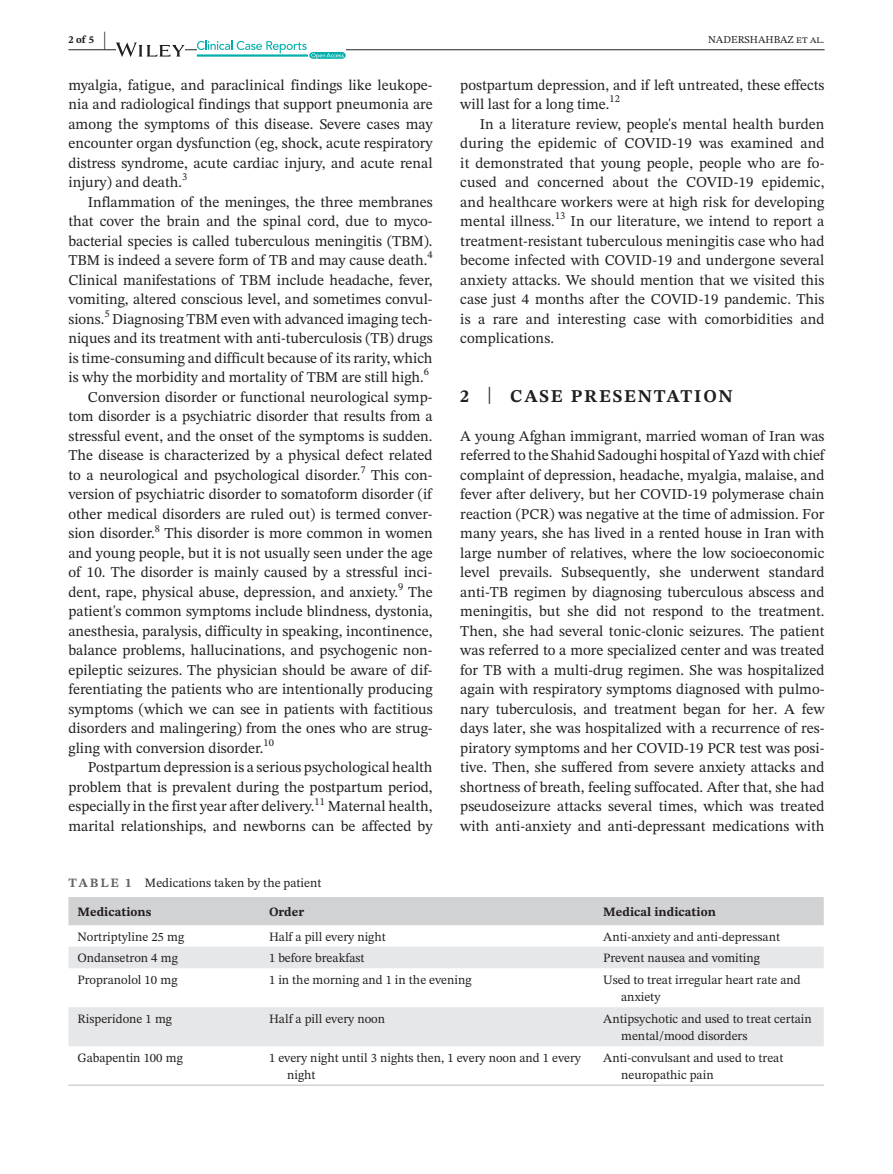
<style>
.page{position:relative;width:893px;height:1174px;background:#fff}
.page>*{position:absolute;margin:0;border:0;box-sizing:border-box;transform-origin:0 0}
.t1{font:700 18px "STIX Two Text";letter-spacing:.1em;color:#231f20}
.t2{font:15px/19.5px "STIX Two Text";color:#231f20;text-align:justify}
.t3{font:12.75px/17.2px "STIX Two Text";color:#231f20}
.t4{font:700 12.75px "STIX Two Text";color:#231f20}
.t5{font:10.5px "STIX Two Text";color:#231f20}
.t6{font:700 10.5px "STIX Two Text";color:#231f20}
.s1{font-size:21px}
.s2{font-weight:400;font-size:23.7px}
.s3{font-weight:700;color:#636366}
</style>
<div class="page">
<hr style="left:68px;top:49px;width:756px;height:1px;background:#231f20">
<svg style="left:116px;top:43px;width:69px;height:14px"></svg>
<svg style="left:197px;top:41px;width:149px;height:18px"></svg>
<div style="left:68px;top:897px;width:756px;height:28px;background:#d1d2d4"></div>
<svg style="left:68px;top:946px;width:756px;height:100px;fill:#e6e7e9"></svg>
<hr style="left:68px;top:1084px;width:192px;height:2px;background:#d1d2d4">
<hr style="left:260px;top:1084px;width:334px;height:2px;background:#d1d2d4">
<hr style="left:594px;top:1084px;width:230px;height:2px;background:#d1d2d4">
<p class="t6" style="left:68px;top:32px;width:39px">2 of 5 <span class="s1">|</span></p>
<p class="t5" style="left:708px;top:32px;width:118px">NADERSHAHBAZ et al.</p>
<p class="t2" style="left:68px;top:75px;width:366px">myalgia, fatigue, and paraclinical findings like leukope&shy;nia and radiological findings that support pneumonia are among the symptoms of this disease. Severe cases may encounter organ dysfunction (eg, shock, acute respiratory distress syndrome, acute cardiac injury, and acute renal injury) and death.</p>
<p class="t2" style="left:460px;top:75px;width:366px">postpartum depression, and if left untreated, these effects will last for a long time.<sup>12</sup></p>
<p class="t2" style="left:460px;top:114px;width:366px;text-indent:20px">In a literature review, people's mental health burden during the epidemic of COVID-19 was examined and it demonstrated that young people, people who are fo&shy;cused and concerned about the COVID-19 epidemic, and healthcare workers were at high risk for developing mental illness.</p>
<p class="t5" style="left:182px;top:169px;width:7px">3</p>
<p class="t2" style="left:68px;top:192px;width:366px;text-indent:20px">Inflammation of the meninges, the three membranes that cover the brain and the spinal cord, due to myco&shy;bacterial species is called tuberculous meningitis (TBM).<br>TBM is indeed a severe form of TB and may cause death.</p>
<p class="t5" style="left:555px;top:208px;width:12px">13</p>
<p class="t2" style="left:460px;top:211px;width:366px;text-indent:110px">In our literature, we intend to report a treatment-resistant tuberculous meningitis case who had become infected with COVID-19 and undergone several anxiety attacks. We should mention that we visited this case just 4 months after the COVID-19 pandemic. This is a rare and interesting case with comorbidities and complications.</p>
<p class="t5" style="left:427px;top:247px;width:7px">4</p>
<p class="t2" style="left:68px;top:270px;width:366px">Clinical manifestations of TBM include headache, fever, vomiting, altered conscious level, and sometimes convul&shy;sions.</p>
<p class="t5" style="left:104px;top:306px;width:7px">5</p>
<p class="t2" style="left:68px;top:309px;width:366px;text-indent:44px">Diagnosing TBM even with advanced imaging tech&shy;niques and its treatment with anti-tuberculosis (TB) drugs is time-consuming and difficult because of its rarity, which is why the morbidity and mortality of TBM are still high.</p>
<p class="t5" style="left:424px;top:364px;width:7px">6</p>
<p class="t2" style="left:68px;top:387px;width:366px;text-indent:20px">Conversion disorder or functional neurological symp&shy;tom disorder is a psychiatric disorder that results from a stressful event, and the onset of the symptoms is sudden.<br>The disease is characterized by a physical defect related to a neurological and psychological disorder.</p>
<p class="t1" style="left:460px;top:383px;width:274px">2 <span class="s2">|</span> CASE PRESENTATION</p>
<p class="t2" style="left:460px;top:426px;width:366px">A young Afghan immigrant, married woman of Iran was referred to the Shahid Sadoughi hospital of Yazd with chief complaint of depression, headache, myalgia, malaise, and fever after delivery, but her COVID-19 polymerase chain reaction (PCR) was negative at the time of admission. For many years, she has lived in a rented house in Iran with large number of relatives, where the low socioeconomic level prevails. Subsequently, she underwent standard anti-TB regimen by diagnosing tuberculous abscess and meningitis, but she did not respond to the treatment.<br>Then, she had several tonic-clonic seizures. The patient was referred to a more specialized center and was treated for TB with a multi-drug regimen. She was hospitalized again with respiratory symptoms diagnosed with pulmo&shy;nary tuberculosis, and treatment began for her. A few days later, she was hospitalized with a recurrence of res&shy;piratory symptoms and her COVID-19 PCR test was posi&shy;tive. Then, she suffered from severe anxiety attacks and shortness of breath, feeling suffocated. After that, she had pseudoseizure attacks several times, which was treated with anti-anxiety and anti-depressant medications with</p>
<p class="t5" style="left:361px;top:462px;width:7px">7</p>
<p class="t2" style="left:68px;top:465px;width:366px;text-indent:303px">This con&shy;version of psychiatric disorder to somatoform disorder (if other medical disorders are ruled out) is termed conver&shy;sion disorder.</p>
<p class="t5" style="left:155px;top:520px;width:7px">8</p>
<p class="t2" style="left:68px;top:523px;width:366px;text-indent:96px">This disorder is more common in women and young people, but it is not usually seen under the age of 10. The disorder is mainly caused by a stressful inci&shy;dent, rape, physical abuse, depression, and anxiety.</p>
<p class="t5" style="left:398px;top:579px;width:7px">9</p>
<p class="t2" style="left:68px;top:582px;width:366px;text-indent:340px">The patient's common symptoms include blindness, dystonia, anesthesia, paralysis, difficulty in speaking, incontinence, balance problems, hallucinations, and psychogenic non&shy;epileptic seizures. The physician should be aware of dif&shy;ferentiating the patients who are intentionally producing symptoms (which we can see in patients with factitious disorders and malingering) from the ones who are strug&shy;gling with conversion disorder.</p>
<p class="t5" style="left:264px;top:735px;width:12px">10</p>
<p class="t2" style="left:68px;top:757px;width:366px;text-indent:20px">Postpartum depression is a serious psychological health problem that is prevalent during the postpartum period, especially in the first year after delivery.</p>
<p class="t5" style="left:315px;top:793px;width:12px">11</p>
<p class="t2" style="left:68px;top:796px;width:366px;text-align:right">Maternal health,<br>marital relationships, and newborns can be affected by</p>
<p class="t3" style="left:68px;top:874px;width:255px"><span class="s3">TABLE 1</span> Medications taken by the patient</p>
<p class="t4" style="left:77px;top:902px;width:75px">Medications</p>
<p class="t4" style="left:269px;top:902px;width:37px">Order</p>
<p class="t4" style="left:603px;top:902px;width:114px">Medical indication</p>
<p class="t3" style="left:77px;top:927px;width:108px">Nortriptyline 25 mg</p>
<p class="t3" style="left:269px;top:927px;width:118px">Half a pill every night</p>
<p class="t3" style="left:603px;top:927px;width:178px">Anti-anxiety and anti-depressant</p>
<p class="t3" style="left:77px;top:949px;width:102px">Ondansetron 4 mg</p>
<p class="t3" style="left:269px;top:949px;width:97px">1 before breakfast</p>
<p class="t3" style="left:603px;top:949px;width:158px">Prevent nausea and vomiting</p>
<p class="t3" style="left:77px;top:971px;width:102px">Propranolol 10 mg</p>
<p class="t3" style="left:269px;top:971px;width:204px">1 in the morning and 1 in the evening</p>
<p class="t3" style="left:621px;top:971px;width:181px;text-indent:-18px">Used to treat irregular heart rate and anxiety</p>
<p class="t3" style="left:77px;top:1010px;width:96px">Risperidone 1 mg</p>
<p class="t3" style="left:269px;top:1010px;width:118px">Half a pill every noon</p>
<p class="t3" style="left:621px;top:1010px;width:192px;text-indent:-18px">Antipsychotic and used to treat certain mental/mood disorders</p>
<p class="t3" style="left:77px;top:1049px;width:107px">Gabapentin 100 mg</p>
<p class="t3" style="left:287px;top:1049px;width:296px;text-indent:-18px">1 every night until 3 nights then, 1 every noon and 1 every night</p>
<p class="t3" style="left:621px;top:1049px;width:164px;text-indent:-18px">Anti-convulsant and used to treat neuropathic pain</p>
</div>
